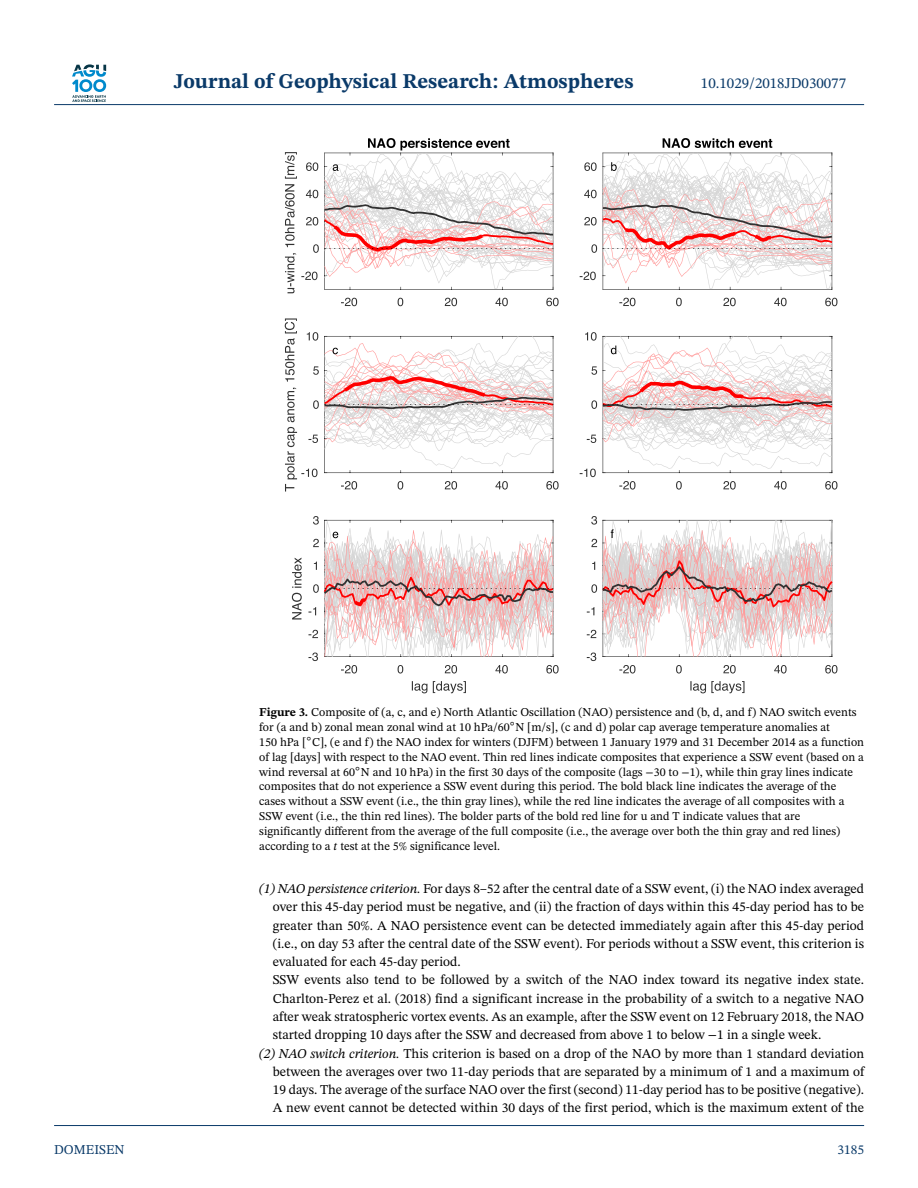
<style>
.page{position:relative;width:918px;height:1188px;background:#fff}
.page>*{position:absolute;margin:0;border:0;box-sizing:border-box;transform-origin:0 0}
.t1{font:700 21px "STIX Two Text";color:#0a3a69}
.t2{font:15px "STIX Two Text";color:#0a3a69}
.t3{font:13.5px "STIX Two Text";color:#000}
.t4{font:13.5px "STIX Two Text";color:#0a3a69}
.t5{font:12px/15px "STIX Two Text";color:#000}
.s1{font-weight:700}
.s2{font-family:"STIX Math"}
.s3{font-style:italic}
</style>
<div class="page">
<svg style="left:72px;top:64px;width:34px;height:38px"></svg>
<hr style="left:54px;top:104px;width:810px;height:1px;background:#0a3a69">
<svg style="left:285px;top:138px;width:274px;height:168px"></svg>
<svg style="left:285px;top:318px;width:274px;height:174px"></svg>
<svg style="left:412px;top:681px;width:54px;height:12px"></svg>
<svg style="left:292px;top:558px;width:10px;height:62px"></svg>
<svg style="left:308px;top:516px;width:251px;height:158px"></svg>
<svg style="left:619px;top:298px;width:218px;height:8px"></svg>
<svg style="left:580px;top:272px;width:16px;height:8px"></svg>
<svg style="left:591px;top:244px;width:6px;height:9px"></svg>
<svg style="left:584px;top:217px;width:13px;height:9px"></svg>
<svg style="left:584px;top:190px;width:13px;height:8px"></svg>
<svg style="left:584px;top:162px;width:13px;height:9px"></svg>
<svg style="left:603px;top:138px;width:230px;height:152px"></svg>
<svg style="left:619px;top:481px;width:218px;height:9px"></svg>
<svg style="left:580px;top:469px;width:16px;height:8px"></svg>
<svg style="left:587px;top:435px;width:9px;height:8px"></svg>
<svg style="left:591px;top:400px;width:6px;height:9px"></svg>
<svg style="left:591px;top:366px;width:6px;height:9px"></svg>
<svg style="left:585px;top:332px;width:12px;height:9px"></svg>
<svg style="left:603px;top:336px;width:230px;height:137px"></svg>
<svg style="left:690px;top:681px;width:55px;height:12px"></svg>
<svg style="left:587px;top:516px;width:250px;height:158px"></svg>
<hr style="left:54px;top:1125px;width:810px;height:1px;background:#0a3a69">
<h1 class="t1" style="left:174px;top:73px;width:461px">Journal of Geophysical Research: Atmospheres</h1>
<p class="t2" style="left:701px;top:77px;width:147px">10.1029/2018JD030077</p>
<p class="t5" style="left:259px;top:705px;width:606px"><span class="s1">Figure 3.</span> Composite of (a, c, and e) North Atlantic Oscillation (NAO) persistence and (b, d, and f) NAO switch events for (a and b) zonal mean zonal wind at 10 hPa/60<sup>◦</sup>N [m/s], (c and d) polar cap average temperature anomalies at<br>150 hPa [<sup>◦</sup>C], (e and f) the NAO index for winters (DJFM) between 1 January 1979 and 31 December 2014 as a function of lag [days] with respect to the NAO event. Thin red lines indicate composites that experience a SSW event (based on a wind reversal at 60<sup>◦</sup>N and 10 hPa) in the first 30 days of the composite (lags <span class="s2">−</span>30 to <span class="s2">−</span>1), while thin gray lines indicate composites that do not experience a SSW event during this period. The bold black line indicates the average of the cases without a SSW event (i.e., the thin gray lines), while the red line indicates the average of all composites with a SSW event (i.e., the thin red lines). The bolder parts of the bold red line for u and T indicate values that are significantly different from the average of the full composite (i.e., the average over both the thin gray and red lines) according to a <span class="s3">t</span> test at the 5% significance level.</p>
<p class="t3" style="left:259px;top:883px;width:606px"><span class="s3">(1) NAO persistence criterion.</span> For days 8–52 after the central date of a SSW event, (i) the NAO index averaged</p>
<p class="t3" style="left:273px;top:902px;width:593px">over this 45-day period must be negative, and (ii) the fraction of days within this 45-day period has to be</p>
<p class="t3" style="left:273px;top:920px;width:593px">greater than 50%. A NAO persistence event can be detected immediately again after this 45-day period</p>
<p class="t3" style="left:273px;top:938px;width:593px">(i.e., on day 53 after the central date of the SSW event). For periods without a SSW event, this criterion is</p>
<p class="t3" style="left:273px;top:956px;width:190px">evaluated for each 45-day period.</p>
<p class="t3" style="left:273px;top:975px;width:593px">SSW events also tend to be followed by a switch of the NAO index toward its negative index state.</p>
<p class="t3" style="left:273px;top:993px;width:593px">Charlton-Perez et al. (2018) find a significant increase in the probability of a switch to a negative NAO</p>
<p class="t3" style="left:273px;top:1011px;width:593px">after weak stratospheric vortex events. As an example, after the SSW event on 12 February 2018, the NAO</p>
<p class="t3" style="left:273px;top:1030px;width:550px">started dropping 10 days after the SSW and decreased from above 1 to below <span class="s2">−</span>1 in a single week.</p>
<p class="t3" style="left:259px;top:1048px;width:606px"><span class="s3">(2) NAO switch criterion.</span> This criterion is based on a drop of the NAO by more than 1 standard deviation</p>
<p class="t3" style="left:273px;top:1066px;width:593px">between the averages over two 11-day periods that are separated by a minimum of 1 and a maximum of</p>
<p class="t3" style="left:273px;top:1084px;width:593px">19 days. The average of the surface NAO over the first (second) 11-day period has to be positive (negative).</p>
<p class="t3" style="left:273px;top:1103px;width:593px">A new event cannot be detected within 30 days of the first period, which is the maximum extent of the</p>
<p class="t4" style="left:54px;top:1144px;width:72px">DOMEISEN</p>
<p class="t4" style="left:837px;top:1144px;width:28px">3185</p>
</div>
